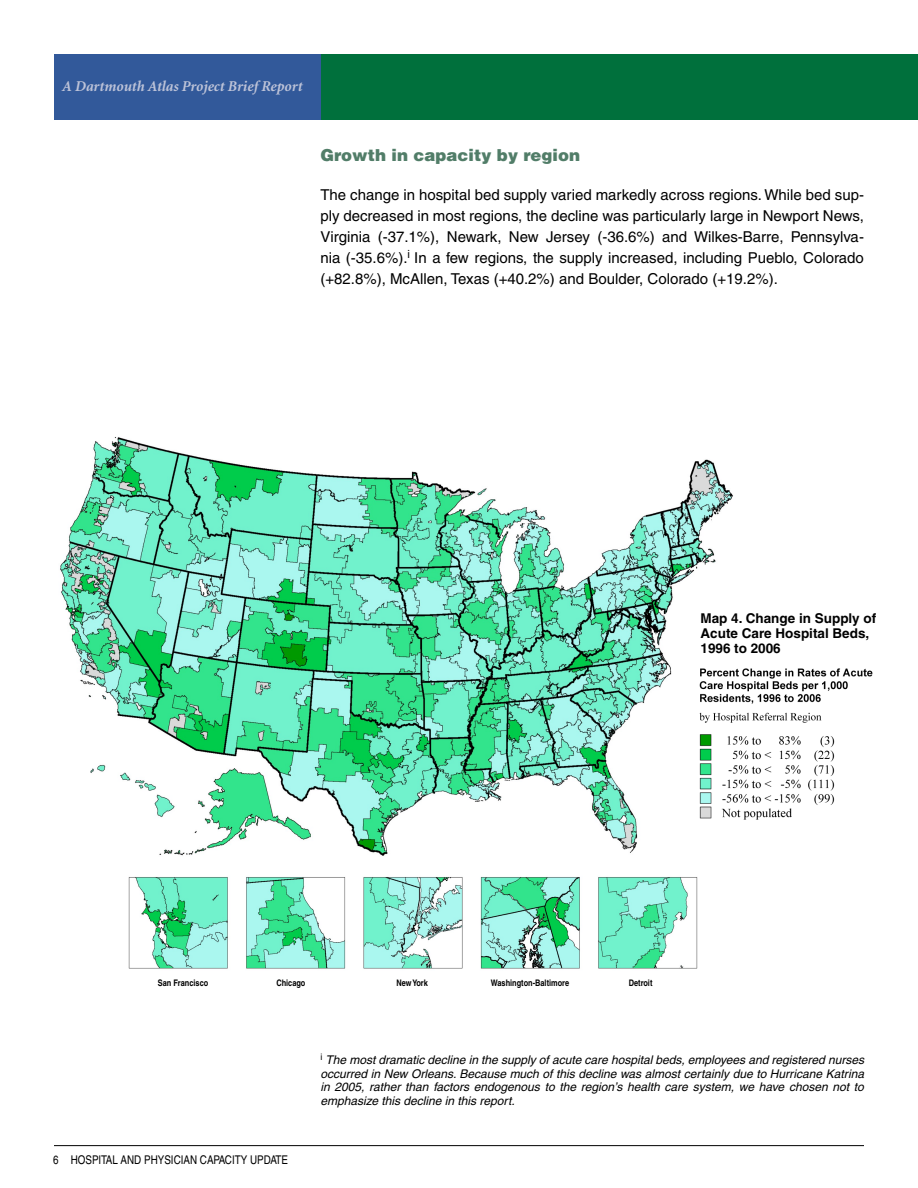
<style>
.page{position:relative;width:918px;height:1188px;background:#fff}
.page>*{position:absolute;margin:0;border:0;box-sizing:border-box;transform-origin:0 0}
.t1{font:900 16.5px "Helvetica";color:#517d68}
.t2{font:15px/21px "Helvetica";color:#000;text-align:justify}
.t3{font:italic 700 15px "Minion";letter-spacing:-.005em;color:#bdc3d8}
.Map_Title{font:700 13.5px/15px "Helvetica";color:#000}
.Footnote{font:italic 12px/13.5px "Helvetica";color:#000;text-align:justify}
.t4{font:condensed 12px "Helvetica";color:#000}
.Table_Reversed_Text{font:700 condensed 9px "Helvetica";color:#000}
</style>
<div class="page">
<div style="left:54px;top:54px;width:864px;height:65px;background:#00703c"></div>
<div style="left:54px;top:54px;width:266px;height:66px;background:#32599a"></div>
<hr style="left:54px;top:1145px;width:810px;height:1px;background:#000">
<img style="left:128px;top:877px;width:569px;height:92px">
<img style="left:60px;top:437px;width:673px;height:419px">
<img style="left:689px;top:655px;width:184px;height:183px">
<p class="t3" style="left:62px;top:79px;width:242px">A Dartmouth Atlas Project Brief Report</p>
<p class="t1" style="left:320px;top:144px;width:261px">Growth in capacity by region</p>
<p class="t2" style="left:320px;top:184px;width:545px">The change in hospital bed supply varied markedly across regions. While bed sup&shy;ply decreased in most regions, the decline was particularly large in Newport News, Virginia (-37.1%), Newark, New Jersey (-36.6%) and Wilkes-Barre, Pennsylva&shy;nia (-35.6%).<sup>i</sup> In a few regions, the supply increased, including Pueblo, Colorado (+82.8%), McAllen, Texas (+40.2%) and Boulder, Colorado (+19.2%).</p>
<p class="Map_Title" style="left:700px;top:610px;width:177px">Map 4. Change in Supply of<br>Acute Care Hospital Beds,<br>1996 to 2006</p>
<p class="Table_Reversed_Text" style="left:158px;top:977px;width:52px">San Francisco</p>
<p class="Table_Reversed_Text" style="left:276px;top:977px;width:31px">Chicago</p>
<p class="Table_Reversed_Text" style="left:396px;top:977px;width:33px">New York</p>
<p class="Table_Reversed_Text" style="left:491px;top:977px;width:80px">Washington-Baltimore</p>
<p class="Table_Reversed_Text" style="left:629px;top:977px;width:25px">Detroit</p>
<p class="t4" style="left:53px;top:1153px;width:236px">6 HOSPITAL AND PHYSICIAN CAPACITY UPDATE</p>
<p class="Footnote" style="left:320px;top:1053px;width:545px"><sup>i</sup> The most dramatic decline in the supply of acute care hospital beds, employees and registered nurses occurred in New Orleans. Because much of this decline was almost certainly due to Hurricane Katrina in 2005, rather than factors endogenous to the region’s health care system, we have chosen not to emphasize this decline in this report.</p>
</div>
